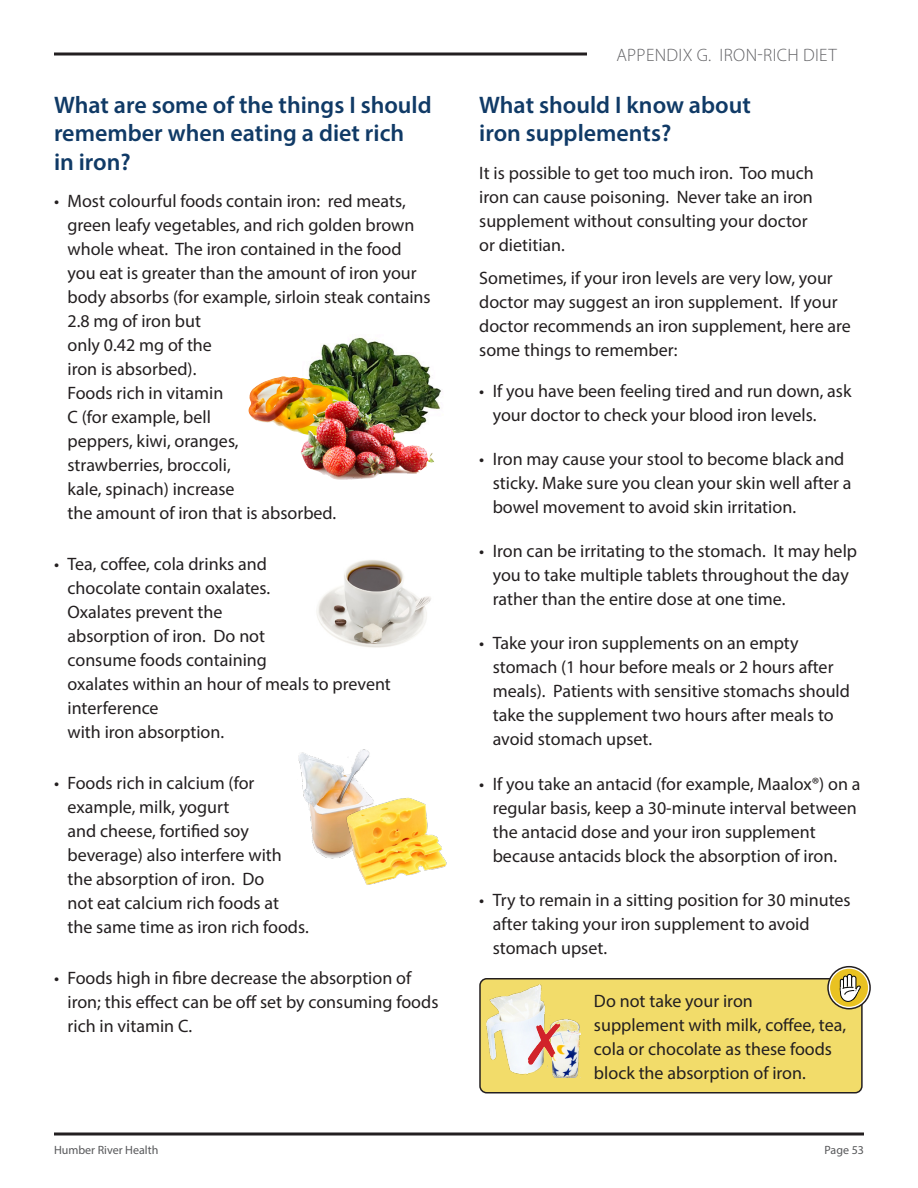
<style>
.page{position:relative;width:918px;height:1188px;background:#fff}
.page>*{position:absolute;margin:0;border:0;box-sizing:border-box;transform-origin:0 0}
.Subheading{font:600 24px/28.5px "Myriad Pro";color:#103a66}
.Body_Text{font:18px/24px "Myriad Pro";color:#231f20}
.t1{font:300 18px "Myriad Pro";letter-spacing:.02em;color:#636366}
.t2{font:12px "Myriad Pro";color:#57585a}
</style>
<div class="page">
<svg style="left:54px;top:52px;width:533px;height:4px;background:#595657"></svg>
<svg style="left:54px;top:1132px;width:810px;height:4px;background:#595657"></svg>
<div style="left:480px;top:979px;width:382px;height:114px;background:#f2dc6a;border-radius:7px"></div>
<div style="left:479px;top:978px;width:384px;height:116px;border:2px solid #231f20;border-radius:7px"></div>
<img style="left:486px;top:985px;width:94px;height:93px">
<img style="left:528px;top:1023px;width:32px;height:42px">
<img style="left:308px;top:337px;width:133px;height:73px">
<img style="left:248px;top:376px;width:104px;height:57px">
<img style="left:300px;top:401px;width:134px;height:79px">
<img style="left:316px;top:560px;width:115px;height:88px">
<img style="left:298px;top:749px;width:72px;height:110px">
<img style="left:336px;top:796px;width:111px;height:89px">
<svg style="left:828px;top:967px;width:42px;height:42px"></svg>
<div style="left:827px;top:966px;width:44px;height:44px;border:2px solid #231f20;border-radius:50%"></div>
<div style="left:830px;top:969px;width:38px;height:38px;background:#e9c222;border-radius:50%"></div>
<svg style="left:840px;top:974px;width:21px;height:28px"></svg>
<p class="Subheading" style="left:54px;top:90px;width:379px">What are some of the things I should remember when eating a diet rich<br>in iron?</p>
<p class="Body_Text" style="left:68px;top:189px;width:365px;text-indent:-14px">• Most colourful foods contain iron: red meats, green leafy vegetables, and rich golden brown whole wheat. The iron contained in the food you eat is greater than the amount of iron your body absorbs (for example, sirloin steak contains<br>2.8 mg of iron but<br>only 0.42 mg of the<br>iron is absorbed).<br>Foods rich in vitamin<br>C (for example, bell<br>peppers, kiwi, oranges,<br>strawberries, broccoli,<br>kale, spinach) increase<br>the amount of iron that is absorbed.</p>
<p class="Body_Text" style="left:68px;top:552px;width:325px;text-indent:-14px">• Tea, coffee, cola drinks and<br>chocolate contain oxalates.<br>Oxalates prevent the<br>absorption of iron. Do not<br>consume foods containing<br>oxalates within an hour of meals to prevent interference<br>with iron absorption.</p>
<p class="Body_Text" style="left:68px;top:771px;width:243px;text-indent:-14px">• Foods rich in calcium (for example, milk, yogurt<br>and cheese, fortified soy beverage) also interfere with the absorption of iron. Do<br>not eat calcium rich foods at<br>the same time as iron rich foods.</p>
<p class="Body_Text" style="left:68px;top:966px;width:372px;text-indent:-14px">• Foods high in fibre decrease the absorption of iron; this effect can be off set by consuming foods rich in vitamin C.</p>
<p class="t1" style="left:616px;top:44px;width:222px">APPENDIX G. IRON-RICH DIET</p>
<p class="Subheading" style="left:479px;top:90px;width:273px">What should I know about iron supplements?</p>
<p class="Body_Text" style="left:479px;top:160px;width:336px">It is possible to get too much iron. Too much iron can cause poisoning. Never take an iron supplement without consulting your doctor or dietitian.</p>
<p class="Body_Text" style="left:479px;top:266px;width:373px">Sometimes, if your iron levels are very low, your doctor may suggest an iron supplement. If your doctor recommends an iron supplement, here are some things to remember:</p>
<p class="Body_Text" style="left:493px;top:378px;width:360px;text-indent:-14px">• If you have been feeling tired and run down, ask your doctor to check your blood iron levels.</p>
<p class="Body_Text" style="left:493px;top:447px;width:360px;text-indent:-14px">• Iron may cause your stool to become black and sticky. Make sure you clean your skin well after a bowel movement to avoid skin irritation.</p>
<p class="Body_Text" style="left:493px;top:539px;width:366px;text-indent:-14px">• Iron can be irritating to the stomach. It may help you to take multiple tablets throughout the day rather than the entire dose at one time.</p>
<p class="Body_Text" style="left:493px;top:631px;width:359px;text-indent:-14px">• Take your iron supplements on an empty stomach (1 hour before meals or 2 hours after meals). Patients with sensitive stomachs should take the supplement two hours after meals to avoid stomach upset.</p>
<p class="Body_Text" style="left:493px;top:771px;width:369px;text-indent:-14px">• If you take an antacid (for example, Maalox®) on a regular basis, keep a 30-minute interval between the antacid dose and your iron supplement because antacids block the absorption of iron.</p>
<p class="Body_Text" style="left:493px;top:888px;width:359px;text-indent:-14px">• Try to remain in a sitting position for 30 minutes after taking your iron supplement to avoid stomach upset.</p>
<p class="Body_Text" style="left:594px;top:988px;width:254px">Do not take your iron supplement with milk, coffee, tea, cola or chocolate as these foods block the absorption of iron.</p>
<p class="t2" style="left:54px;top:1143px;width:106px">Humber River Health</p>
<p class="t2" style="left:825px;top:1143px;width:41px">Page 53</p>
</div>
